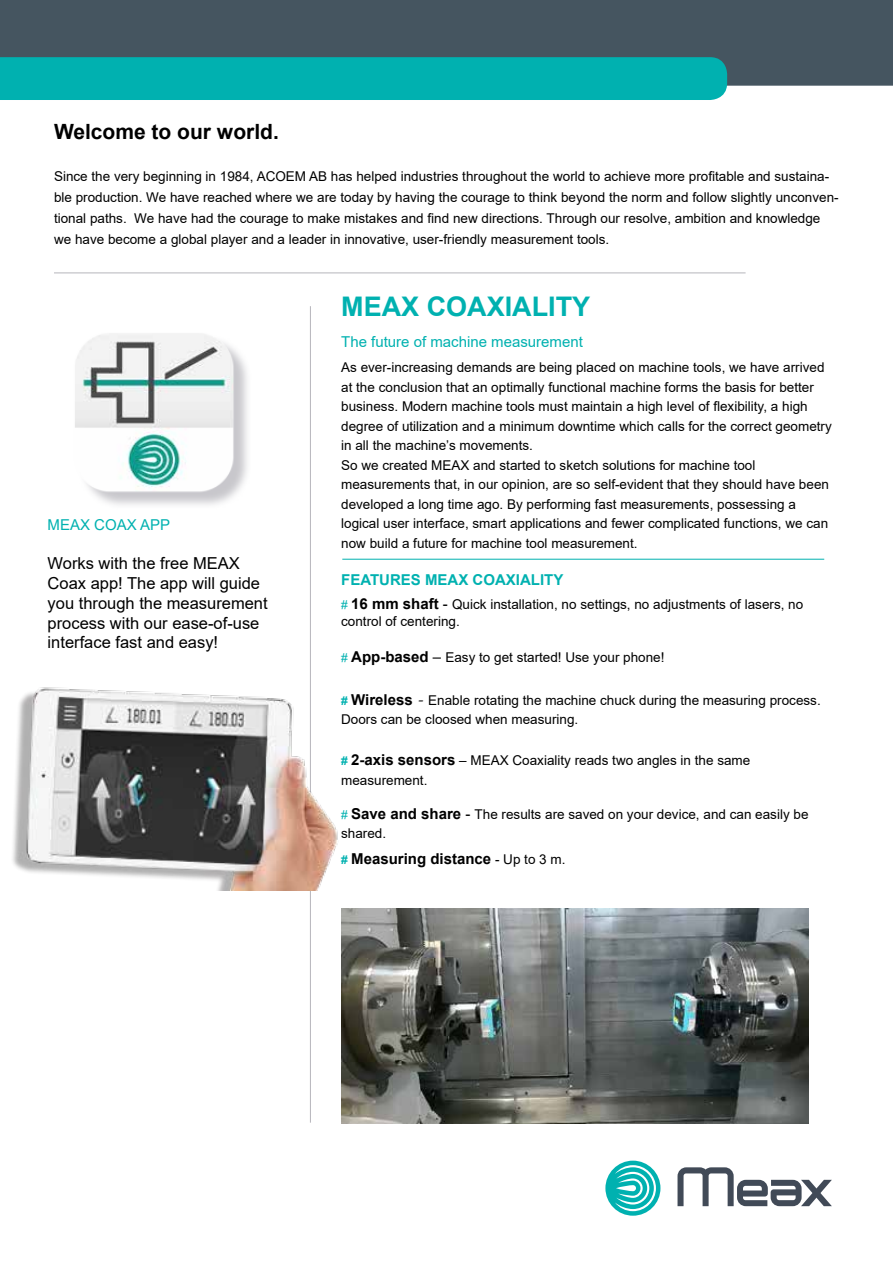
<style>
.page{position:relative;width:893px;height:1263px;background:#fff}
.page>*{position:absolute;margin:0;border:0;box-sizing:border-box;transform-origin:0 0}
.t1{font:700 27px "Arial";color:#00b1b0}
.t2{font:700 21px "Arial";color:#000}
.t3{font:16.5px/19.8px "Arial";color:#000}
.t4{font:15px "Arial";color:#00b1b0}
.t5{font:700 15px "Arial";color:#000}
.t6{font:700 15px "Arial";color:#00b1b0}
.t7{font:13.5px/19.5px "Arial";color:#000}
.s1{font-size:12px;color:#00b1b0}
.s2{font-weight:700;font-size:15px}
.s3{font-size:15px}
.s4{font-weight:700;font-size:12px;color:#00b1b0}
.s5{font-family:"Minion Pro";font-size:18px}
.s6{font-weight:400;font-size:13.5px}
</style>
<div class="page">
<svg style="left:605px;top:1161px;width:55px;height:55px"></svg>
<svg style="left:677px;top:1167px;width:155px;height:39px"></svg>
<div style="left:0;top:0;width:893px;height:86px;background:#455560"></div>
<div style="left:0;top:57px;width:727px;height:43px;background:#00b1b0"></div>
<hr style="left:54px;top:273px;width:692px;height:1px;background:#b6b5bb">
<hr style="left:310px;top:306px;width:1px;height:817px;background:#b6b5bb">
<div style="left:77px;top:335px;width:175px;height:175px;background:#b6b5bb;opacity:.75"></div>
<img style="left:75px;top:333px;width:167px;height:166px">
<img style="left:341px;top:908px;width:467px;height:215px">
<img style="left:12px;top:687px;width:326px;height:203px">
<hr style="left:342px;top:559px;width:482px;height:1px;background:#00b1b0">
<h2 class="t2" style="left:54px;top:116px;width:226px">Welcome to our world.</h2>
<p class="t7" style="left:54px;top:165px;width:786px;line-height:21px">Since the very beginning in 1984, ACOEM AB has helped industries throughout the world to achieve more profitable and sustaina&shy;ble production. We have reached where we are today by having the courage to think beyond the norm and follow slightly unconven&shy;tional paths. We have had the courage to make mistakes and find new directions. Through our resolve, ambition and knowledge we have become a global player and a leader in innovative, user-friendly measurement tools.</p>
<p class="t4" style="left:48px;top:514px;width:124px">MEAX COAX APP</p>
<p class="t3" style="left:48px;top:553px;width:222px">Works with the free MEAX<br>Coax app! The app will guide you through the measurement process with our ease-of-use interface fast and easy!</p>
<h1 class="t1" style="left:341px;top:288px;width:251px">MEAX COAXIALITY</h1>
<p class="t4" style="left:341px;top:331px;width:243px">The future of machine measurement</p>
<p class="t7" style="left:341px;top:358px;width:492px">As ever-increasing demands are being placed on machine tools, we have arrived at the conclusion that an optimally functional machine forms the basis for better business. Modern machine tools must maintain a high level of flexibility, a high degree of utilization and a minimum downtime which calls for the correct geometry in all the machine’s movements.<br>So we created MEAX and started to sketch solutions for machine tool measurements that, in our opinion, are so self-evident that they should have been developed a long time ago. By performing fast measurements, possessing a logical user interface, smart applications and fewer complicated functions, we can now build a future for machine tool measurement.</p>
<p class="t6" style="left:341px;top:569px;width:224px">FEATURES MEAX COAXIALITY</p>
<p class="t7" style="left:341px;top:596px;width:464px;line-height:16.2px"><span class="s1">#</span> <span class="s2">16 mm shaft</span> <span class="s3">-</span> Quick installation, no settings, no adjustments of lasers, no control of centering.</p>
<p class="t7" style="left:341px;top:647px;width:325px"><span class="s1">#</span> <span class="s2">App-based</span> <span class="s3">–</span> Easy to get started! Use your phone!</p>
<p class="t7" style="left:341px;top:690px;width:481px"><span class="s4">#</span> <span class="s2">Wireless</span> <span class="s5">-</span> Enable rotating the machine chuck during the measuring process.<br>Doors can be cloosed when measuring.</p>
<p class="t7" style="left:341px;top:751px;width:411px"><span class="s4">#</span> <span class="s2">2-axis sensors</span> – MEAX Coaxiality reads two angles in the same measurement.</p>
<p class="t7" style="left:341px;top:804px;width:469px"><span class="s1">#</span> <span class="s2">Save and share</span> <span class="s3">-</span> The results are saved on your device, and can easily be shared.</p>
<p class="t5" style="left:341px;top:848px;width:226px"><span class="s1">#</span> Measuring distance <span class="s6">- Up to 3 m.</span></p>
</div>
